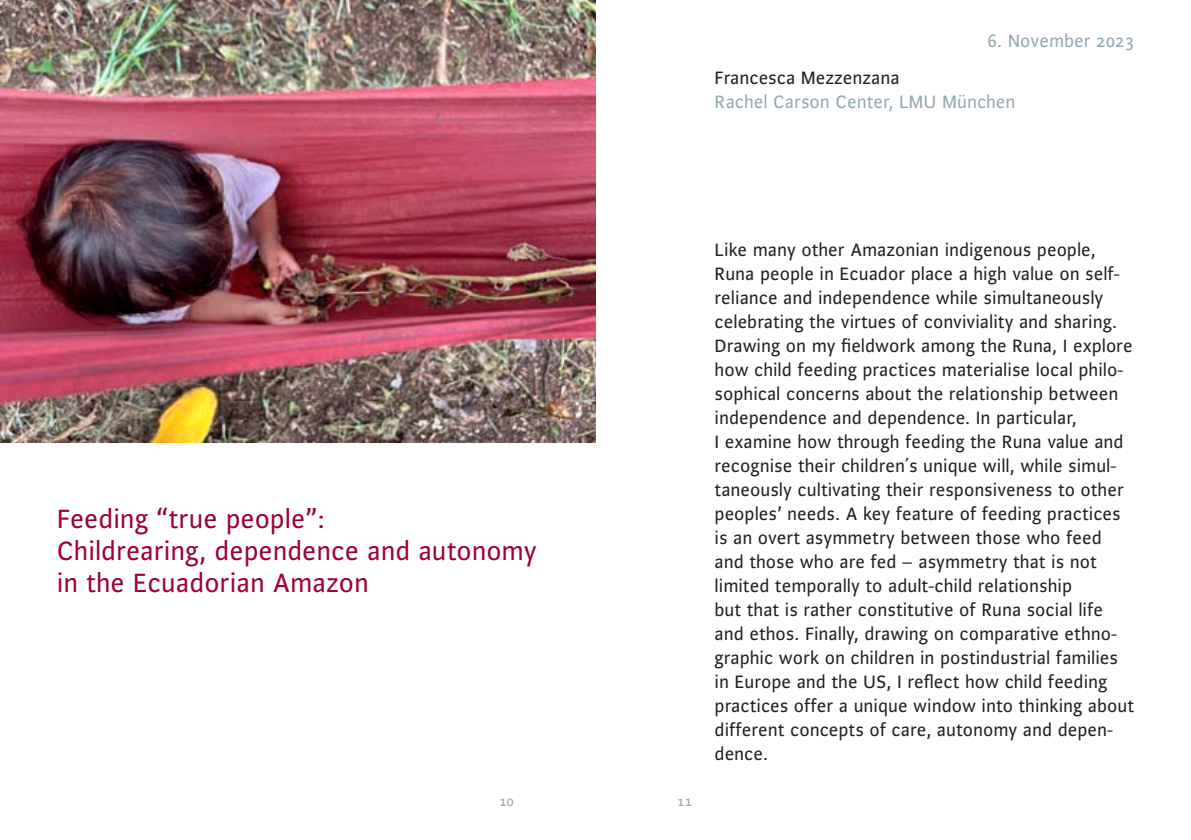
<style>
.page{position:relative;width:1191px;height:840px;background:#fff}
.page>*{position:absolute;margin:0;border:0;box-sizing:border-box;transform-origin:0 0}
.t1{font:28px/32px "Alibi Roman Os F";color:#9d0138}
.t2{font:19px/24px "Alibi Roman Os F";color:#231f20}
.t3{font:19px "Alibi Roman Os F";color:#95a9b4}
.t4{font:15px "Alibi Roman Os F";color:#95a9b4}
</style>
<div class="page">
<img style="left:0;top:0;width:595px;height:442px">
<p class="t3" style="left:987px;top:28px;width:148px">6. November 2023</p>
<p class="t2" style="left:714px;top:65px;width:187px">Francesca Mezzenzana</p>
<p class="t3" style="left:714px;top:90px;width:302px">Rachel Carson Center, LMU München</p>
<h1 class="t1" style="left:57px;top:501px;width:482px">Feeding “true people”:<br>Childrearing, dependence and autonomy in the Ecuadorian Amazon</h1>
<p class="t4" style="left:499px;top:791px;width:16px">10</p>
<p class="t4" style="left:677px;top:791px;width:16px">11</p>
<p class="t2" style="left:714px;top:237px;width:421px">Like many other Amazonian indigenous people, Runa people in Ecuador place a high value on self&shy;reliance and independence while simultaneously celebrating the virtues of conviviality and sharing.<br>Drawing on my fieldwork among the Runa, I explore how child feeding practices materialise local philo&shy;sophical concerns about the relationship between independence and dependence. In particular,<br>I examine how through feeding the Runa value and recognise their children´s unique will, while simul&shy;taneously cultivating their responsiveness to other peoples’ needs. A key feature of feeding practices is an overt asymmetry between those who feed and those who are fed – asymmetry that is not limited temporally to adult-child relationship<br>but that is rather constitutive of Runa social life and ethos. Finally, drawing on comparative ethno&shy;graphic work on children in postindustrial families in Europe and the US, I reflect how child feeding practices offer a unique window into thinking about different concepts of care, autonomy and depen&shy;dence.</p>
</div>
